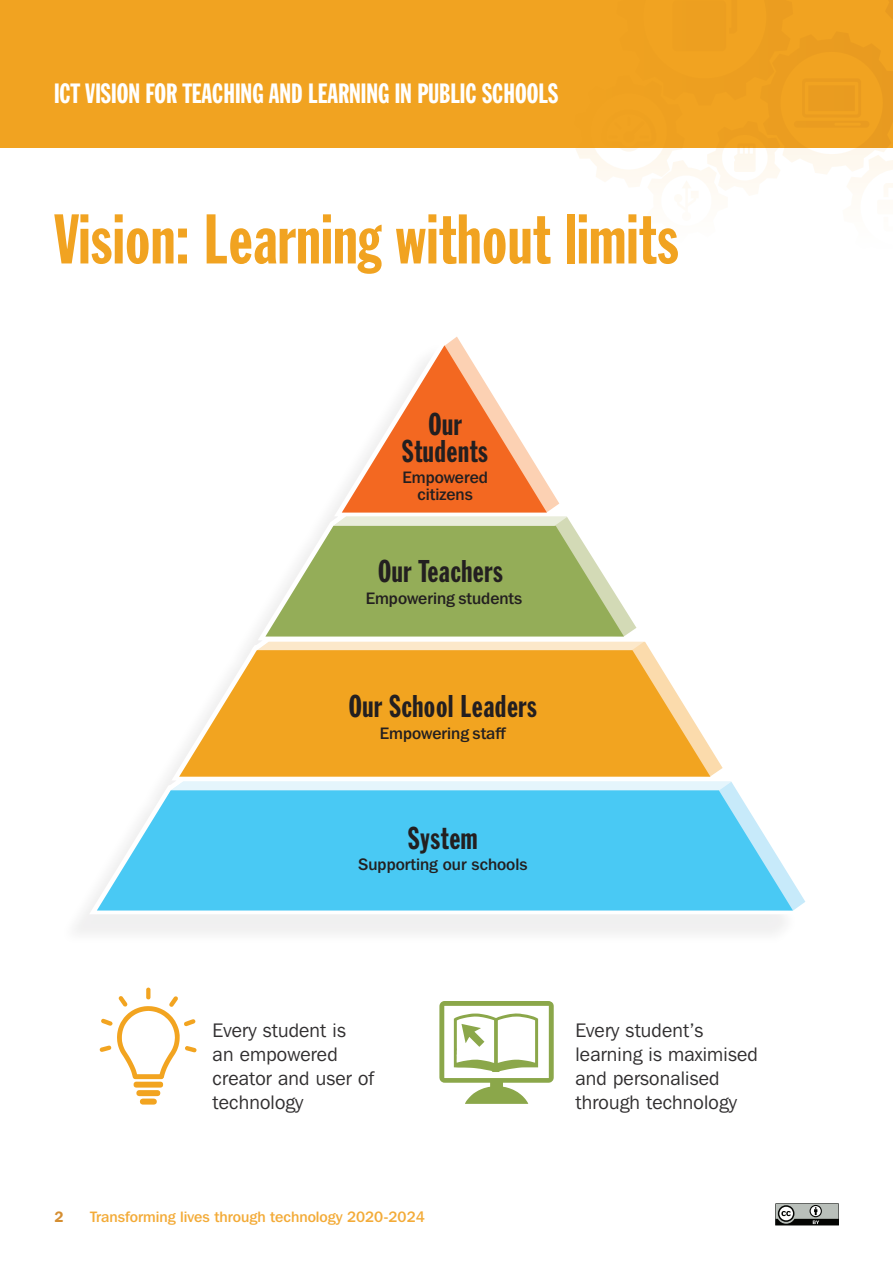
<style>
.page{position:relative;width:893px;height:1263px;background:#fff}
.page>*{position:absolute;margin:0;border:0;box-sizing:border-box;transform-origin:0 0}
.t1{font:69px "Franklin Gothic Extra Cond";letter-spacing:.01em;color:#f1a321}
.t2{font:30.9px/26.8px "Franklin Gothic Extra Cond";letter-spacing:.02em;color:#231f20;text-align:center}
.t3{font:27.45px "Franklin Gothic Extra Cond";color:#fff}
.t4{font:19.5px/24px "Franklin Gothic IT Cby BT";letter-spacing:.01em;color:#312f30}
.t5{font:500 16.5px/16.5px "Franklin Gothic IT Cby BT";color:#231f20;text-align:center}
.t6{font:500 15px "Franklin Gothic IT Cby BT";color:#f3ab38}
.t7{font:600 15px "Franklin Gothic IT Cby BT";color:#d58e31}
</style>
<div class="page">
<div style="left:0;top:0;width:893px;height:147px;background:#f1a321"></div>
<svg style="left:573px;top:147px;width:320px;height:46px"></svg>
<svg style="left:82px;top:336px;width:724px;height:582px"></svg>
<svg style="left:647px;top:642px;width:76px;height:134px"></svg>
<svg style="left:200px;top:642px;width:447px;height:8px;background:#fcead0"></svg>
<svg style="left:109px;top:781px;width:696px;height:129px"></svg>
<div style="left:158px;top:781px;width:575px;height:9px;background:#e5f5fc"></div>
<svg style="left:179px;top:650px;width:531px;height:127px;background:#f3b03e"></svg>
<svg style="left:265px;top:337px;width:371px;height:299px"></svg>
<svg style="left:97px;top:790px;width:696px;height:120px;background:#5bcef4"></svg>
<svg style="left:100px;top:987px;width:97px;height:117px"></svg>
<svg style="left:439px;top:1001px;width:115px;height:103px"></svg>
<svg style="left:775px;top:1203px;width:64px;height:22px"></svg>
<h3 class="t3" style="left:54px;top:79px;width:506px">ICT VISION FOR TEACHING AND LEARNING IN PUBLIC SCHOOLS</h3>
<h1 class="t1" style="left:54px;top:202px;width:626px">Vision: Learning without limits</h1>
<h2 class="t2" style="left:402px;top:411px;width:87px">Our<br>Students</h2>
<p class="t5" style="left:402px;top:469px;width:87px">Empowered citizens</p>
<h2 class="t2" style="left:378px;top:557px;width:126px">Our Teachers</h2>
<p class="t5" style="left:366px;top:589px;width:158px">Empowering students</p>
<h2 class="t2" style="left:349px;top:692px;width:190px">Our School Leaders</h2>
<p class="t5" style="left:380px;top:724px;width:127px">Empowering staff</p>
<h2 class="t2" style="left:408px;top:825px;width:71px">System</h2>
<p class="t5" style="left:358px;top:855px;width:171px">Supporting our schools</p>
<p class="t4" style="left:213px;top:1018px;width:163px">Every student is<br>an empowered creator and user of technology</p>
<p class="t7" style="left:54px;top:1207px;width:11px">2</p>
<p class="t6" style="left:90px;top:1207px;width:336px">Transforming lives through technology 2020-2024</p>
<p class="t4" style="left:575px;top:1018px;width:184px">Every student’s learning is maximised and personalised through technology</p>
</div>
